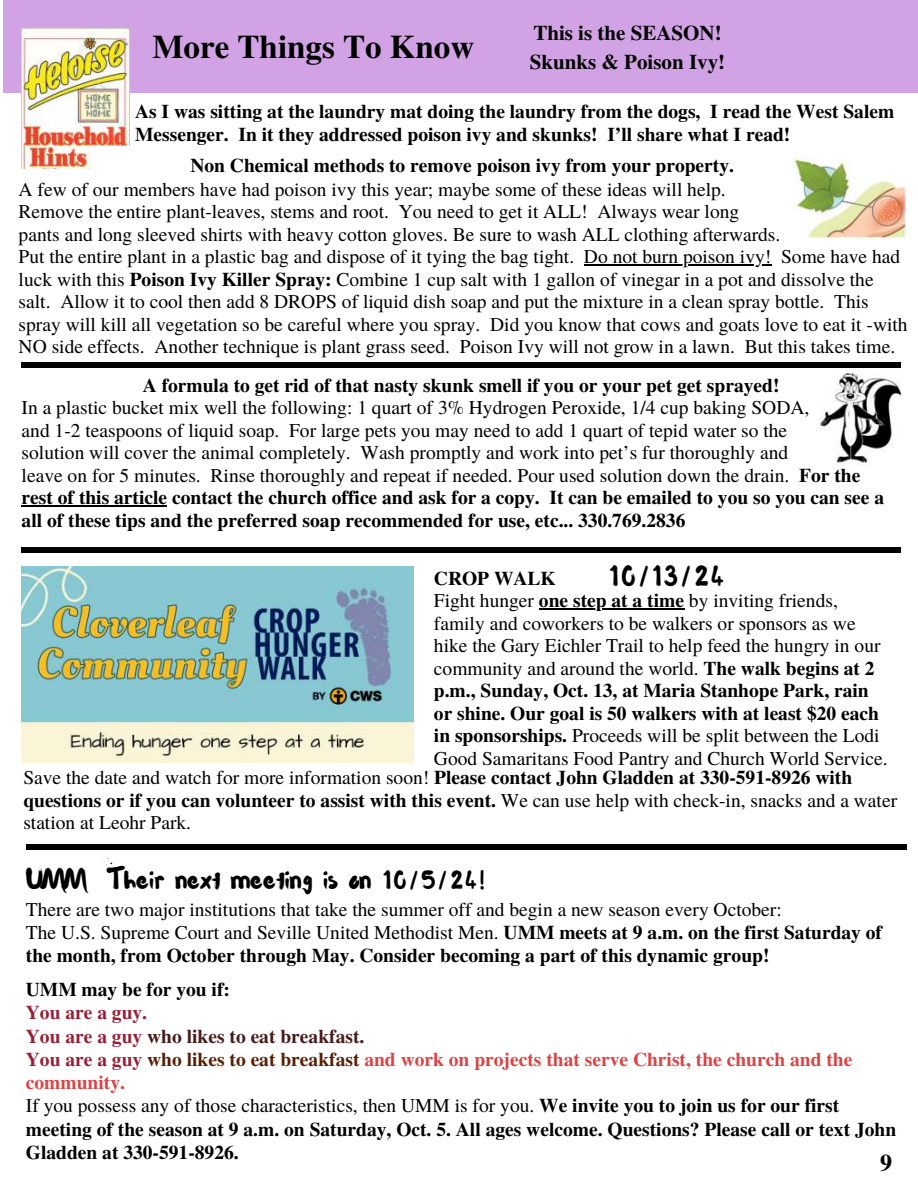
<style>
.page{position:relative;width:918px;height:1188px;background:#fff}
.page>*{position:absolute;margin:0;border:0;box-sizing:border-box;transform-origin:0 0}
.t1{font:700 33px "Te X Gyre Termes";color:#000}
.t2{font:30px "Waterlily";color:#000}
.t3{font:27px "Waterlily";color:#000}
.t4{font:700 24px "Te X Gyre Termes";color:#000}
.t5{font:700 21px/29.2px "Te X Gyre Termes";color:#000}
.t6{font:19.5px/22.5px "Te X Gyre Termes";color:#000}
.t7{font:700 19.5px/23.2px "Te X Gyre Termes";color:#000}
.t8{font:700 19.5px/23.2px "Te X Gyre Termes";color:#db4444}
.t9{font:700 19.5px "Te X Gyre Termes";color:#471b1b}
.t10{font:700 19.5px "Te X Gyre Termes";color:#962035}
.s1{font-weight:700}
.s2{color:#962035}
.s3{color:#571f04}
.s4{font-weight:400}
</style>
<div class="page">
<div style="left:3px;top:0;width:915px;height:93px;background:#d1a3e4"></div>
<img style="left:22px;top:29px;width:108px;height:139px">
<div style="left:92px;top:146px;width:43px;height:28px;background:#fff"></div>
<div style="left:26px;top:844px;width:880px;height:6px;background:#000"></div>
<div style="left:22px;top:362px;width:879px;height:6px;background:#000"></div>
<hr style="left:22px;top:505px;width:145px;height:2px;background:#000">
<div style="left:22px;top:547px;width:879px;height:6px;background:#000"></div>
<img style="left:820px;top:374px;width:80px;height:92px">
<img style="left:793px;top:153px;width:113px;height:86px">
<img style="left:22px;top:567px;width:391px;height:195px">
<hr style="left:584px;top:265px;width:187px;height:1px;background:#000">
<hr style="left:539px;top:609px;width:145px;height:1px;background:#000">
<p class="t5" style="left:530px;top:17px;width:197px">This is the SEASON!<br>Skunks &amp; Poison Ivy!</p>
<p class="t7" style="left:135px;top:100px;width:761px;line-height:22.5px">As I was sitting at the laundry mat doing the laundry from the dogs, I read the West Salem<br>Messenger. In it they addressed poison ivy and skunks! I’ll share what I read!</p>
<p class="t7" style="left:190px;top:153px;width:545px">Non Chemical methods to remove poison ivy from your property.</p>
<h2 class="t6" style="left:19px;top:177px;width:709px">A few of our members have had poison ivy this year; maybe some of these ideas will help.</h2>
<p class="t6" style="left:19px;top:200px;width:722px">Remove the entire plant-leaves, stems and root. You need to get it ALL! Always wear long</p>
<p class="t6" style="left:19px;top:222px;width:763px">pants and long sleeved shirts with heavy cotton gloves. Be sure to wash ALL clothing afterwards.<br>Put the entire plant in a plastic bag and dispose of it tying the bag tight.</p>
<p class="t1" style="left:152px;top:21px;width:323px">More Things To Know</p>
<p class="t6" style="left:19px;top:245px;width:891px;text-indent:565px">Do not burn poison ivy! Some have had luck with this <span class="s1">Poison Ivy Killer Spray:</span> Combine 1 cup salt with 1 gallon of vinegar in a pot and dissolve the salt. Allow it to cool then add 8 DROPS of liquid dish soap and put the mixture in a clean spray bottle. This spray will kill all vegetation so be careful where you spray. Did you know that cows and goats love to eat it -with NO side effects. Another technique is plant grass seed. Poison Ivy will not grow in a lawn. But this takes time.</p>
<h1 class="t7" style="left:143px;top:373px;width:638px">A formula to get rid of that nasty skunk smell if you or your pet get sprayed!</h1>
<p class="t6" style="left:22px;top:396px;width:864px">In a plastic bucket mix well the following: 1 quart of 3% Hydrogen Peroxide, 1/4 cup baking SODA,<br>and 1-2 teaspoons of liquid soap. For large pets you may need to add 1 quart of tepid water so the<br>solution will cover the animal completely. Wash promptly and work into pet’s fur thoroughly and<br>leave on for 5 minutes. Rinse thoroughly and repeat if needed. Pour used solution down the drain. <span class="s1">For the rest of this article contact the church office and ask for a copy. It can be emailed to you so you can see a</span></p>
<h3 class="t7" style="left:22px;top:508px;width:665px">all of these tips and the preferred soap recommended for use, etc... 330.769.2836</h3>
<h2 class="t2" style="left:609px;top:556px;width:118px">10/13/24</h2>
<p class="t7" style="left:434px;top:566px;width:123px">CROP WALK</p>
<p class="t6" style="left:434px;top:589px;width:455px">Fight hunger <span class="s1">one step at a time</span> by inviting friends, family and coworkers to be walkers or sponsors as we hike the Gary Eichler Trail to help feed the hungry in our community and around the world. <span class="s1">The walk begins at 2 p.m., Sunday, Oct. 13, at Maria Stanhope Park, rain or shine. Our goal is 50 walkers with at least $20 each in sponsorships.</span> Proceeds will be split between the Lodi Good Samaritans Food Pantry and Church World Service.</p>
<p class="t6" style="left:23px;top:766px;width:875px">Save the date and watch for more information soon! <span class="s1">Please contact John Gladden at 330-591-8926 with questions or if you can volunteer to assist with this event.</span> We can use help with check-in, snacks and a water station at Leohr Park.</p>
<p class="t3" style="left:26px;top:862px;width:462px">UMM Their next meeting is on 10/5/24!</p>
<p class="t6" style="left:26px;top:897px;width:858px;line-height:23.2px">There are two major institutions that take the summer off and begin a new season every October:<br>The U.S. Supreme Court and Seville United Methodist Men. <span class="s1">UMM meets at 9 a.m. on the first Saturday of the month, from October through May. Consider becoming a part of this dynamic group!</span></p>
<p class="t7" style="left:26px;top:977px;width:206px">UMM may be for you if:</p>
<p class="t10" style="left:26px;top:998px;width:123px">You are a guy.</p>
<p class="t9" style="left:26px;top:1021px;width:340px"><span class="s2">You are a guy</span> who likes to eat breakfast.</p>
<p class="t8" style="left:26px;top:1047px;width:828px"><span class="s2">You are a guy</span> <span class="s3">who likes to eat breakfast</span> and work on projects that serve Christ, the church and the community.</p>
<p class="t7" style="left:26px;top:1093px;width:872px"><span class="s4">If you possess any of those characteristics, then UMM is for you.</span> We invite you to join us for our first meeting of the season at 9 a.m. on Saturday, Oct. 5. All ages welcome. Questions? Please call or text John<br>Gladden at 330-591-8926.</p>
<p class="t4" style="left:880px;top:1144px;width:13px">9</p>
</div>
